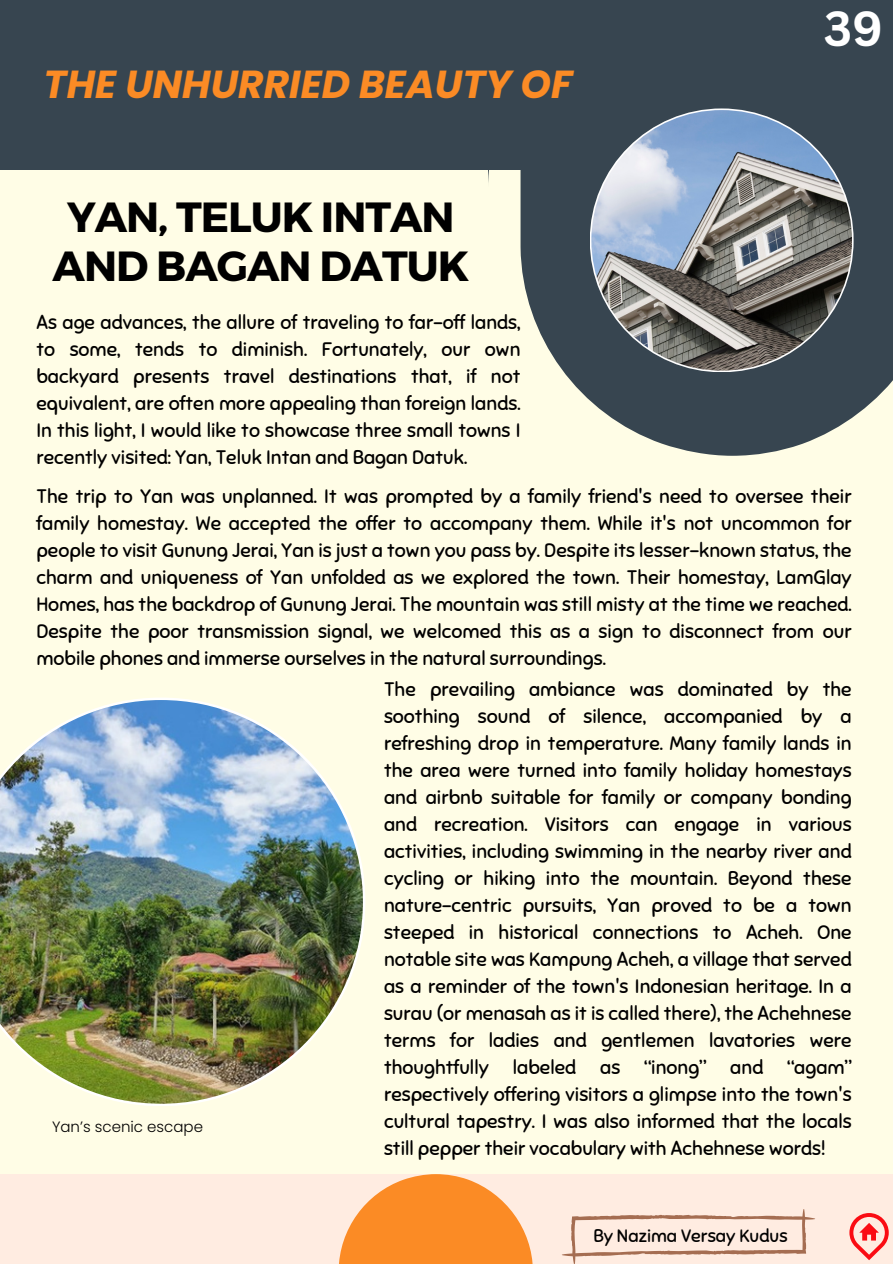
<style>
.page{position:relative;width:893px;height:1264px;background:#fff}
.page>*{position:absolute;margin:0;border:0;box-sizing:border-box;transform-origin:0 0}
.t1{font:700 48px "Canva Sans";color:#fff}
.t2{font:700 42.15px/48.3px "Montserrat";letter-spacing:-.025em;color:#000;text-align:center}
.t3{font:italic 700 39px "Poppins";color:#fb8b25}
.t4{font:19.5px/27px "Sniglet";color:#000;text-align:justify}
.t5{font:18px "Sniglet";color:#000}
.t6{font:300 15px "Poppins";color:#000}
</style>
<div class="page">
<div style="left:0;top:0;width:892px;height:1263px;background:#fffde6"></div>
<div style="left:0;top:0;width:892px;height:170px;background:#374550"></div>
<svg style="left:520px;top:109px;width:372px;height:347px;fill:#374550"></svg>
<svg style="left:589px;top:108px;width:264px;height:264px;background:#bdc0c3"></svg>
<img style="left:591px;top:110px;width:260px;height:260px;border-radius:50%">
<img style="left:0;top:700px;width:363px;height:403px">
<div style="left:0;top:1174px;width:892px;height:89px;background:#ffece1"></div>
<svg style="left:339px;top:1174px;width:194px;height:89px;fill:#fb8b25"></svg>
<svg style="left:562px;top:1209px;width:253px;height:54px"></svg>
<svg style="left:849px;top:1213px;width:39px;height:47px"></svg>
<p class="t3" style="left:44px;top:57px;width:530px">THE UNHURRIED BEAUTY OF</p>
<p class="t2" style="left:53px;top:191px;width:418px">YAN, TELUK INTAN<br>AND BAGAN DATUK</p>
<p class="t4" style="left:36px;top:309px;width:485px">As age advances, the allure of traveling to far-off lands, to some, tends to diminish. Fortunately, our own backyard presents travel destinations that, if not equivalent, are often more appealing than foreign lands.<br>In this light, I would like to showcase three small towns I recently visited: Yan, Teluk Intan and Bagan Datuk.</p>
<p class="t1" style="left:823px;top:-5px;width:61px">39</p>
<p class="t4" style="left:36px;top:482px;width:816px">The trip to Yan was unplanned. It was prompted by a family friend's need to oversee their family homestay. We accepted the offer to accompany them. While it's not uncommon for people to visit Gunung Jerai, Yan is just a town you pass by. Despite its lesser-known status, the charm and uniqueness of Yan unfolded as we explored the town. Their homestay, LamGlay Homes, has the backdrop of Gunung Jerai. The mountain was still misty at the time we reached.<br>Despite the poor transmission signal, we welcomed this as a sign to disconnect from our mobile phones and immerse ourselves in the natural surroundings.</p>
<p class="t4" style="left:384px;top:676px;width:469px">The prevailing ambiance was dominated by the soothing sound of silence, accompanied by a refreshing drop in temperature. Many family lands in the area were turned into family holiday homestays and airbnb suitable for family or company bonding and recreation. Visitors can engage in various activities, including swimming in the nearby river and cycling or hiking into the mountain. Beyond these nature-centric pursuits, Yan proved to be a town steeped in historical connections to Acheh. One notable site was Kampung Acheh, a village that served as a reminder of the town's Indonesian heritage. In a surau (or menasah as it is called there), the Achehnese terms for ladies and gentlemen lavatories were thoughtfully labeled as “inong” and “agam” respectively offering visitors a glimpse into the town's cultural tapestry. I was also informed that the locals still pepper their vocabulary with Achehnese words!</p>
<p class="t6" style="left:52px;top:1115px;width:152px">Yan’s scenic escape</p>
<p class="t5" style="left:593px;top:1224px;width:196px">By Nazima Versay Kudus</p>
</div>
